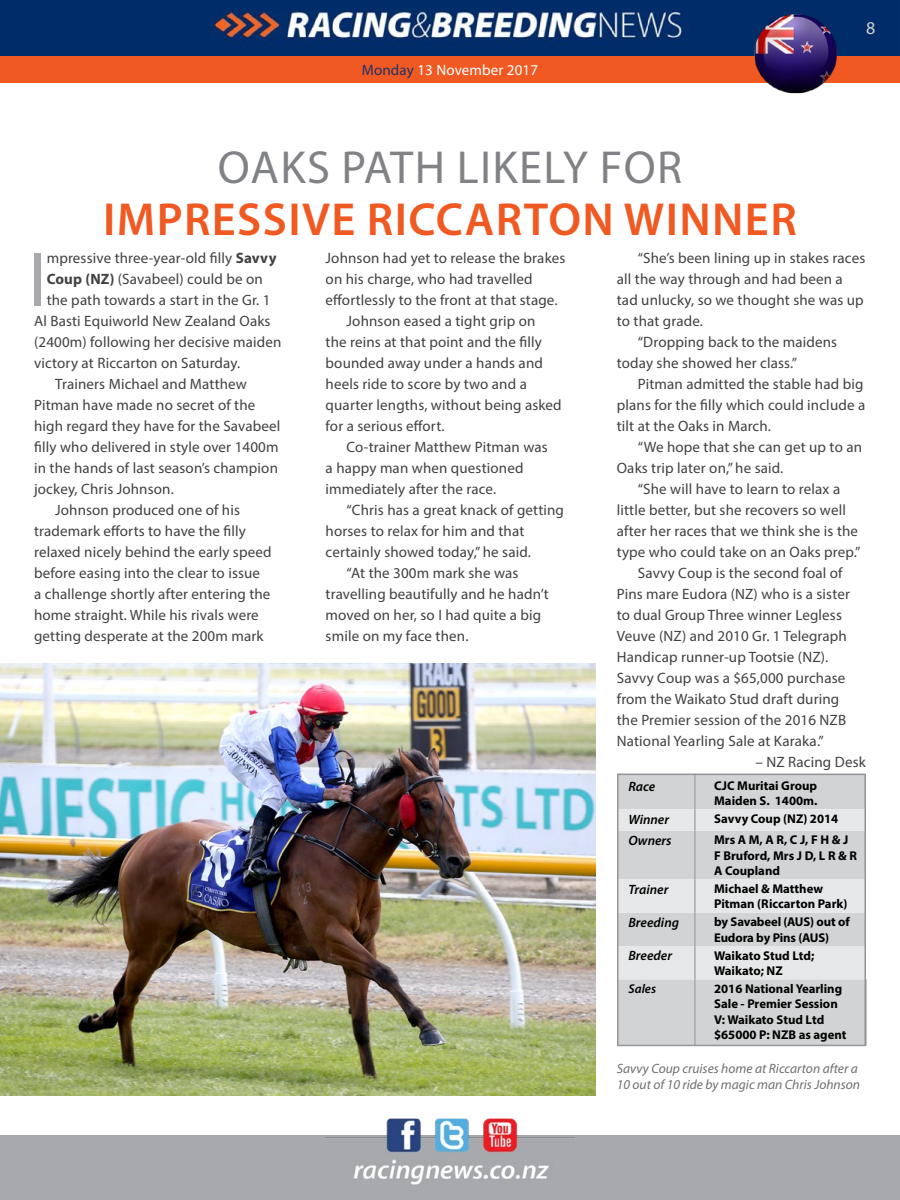
<style>
.page{position:relative;width:900px;height:1200px;background:#fff}
.page>*{position:absolute;margin:0;border:0;box-sizing:border-box;transform-origin:0 0}
.t1{font:77.25px "Myriad Pro";color:#a7a9ac}
.t2{font:600 46.5px "Myriad Pro";letter-spacing:.03em;color:#f15922}
.t3{font:46.5px "Myriad Pro";letter-spacing:.03em;color:#808285}
.t4{font:18px "Myriad Pro";color:#d1d4d4}
.t5{font:15px "Myriad Pro";letter-spacing:.01em;color:#414042}
.t6{font:15px "Myriad Pro";letter-spacing:.01em;color:#fff}
.t7{font:italic 13.5px/16.2px "Myriad Pro";color:#6d6e71}
.t8{font:italic 600 13.5px "Myriad Pro";color:#000}
.t9{font:700 12.75px/15.3px "Myriad Pro";color:#000}
.t10{font:italic 600 12.75px "Myriad Pro";color:#000}
.s1{color:#203267}
.s2{font-weight:700}
</style>
<div class="page">
<div style="left:0;top:1136px;width:900px;height:64px;background:#a7a9ac"></div>
<img style="left:325px;top:1118px;width:250px;height:67px">
<div style="left:0;top:56px;width:900px;height:27px;background:#f15922"></div>
<img style="left:0;top:0;width:900px;height:56px">
<img style="left:0;top:663px;width:596px;height:432px">
<img style="left:752px;top:12px;width:88px;height:82px">
<div style="left:620px;top:777px;width:243px;height:266px;background:#d1d3d4"></div>
<svg style="left:620px;top:809px;width:243px;height:170px;background:#dcddde"></svg>
<hr style="left:694px;top:774px;width:2px;height:35px;background:#a7a9ac">
<hr style="left:694px;top:809px;width:2px;height:22px;background:#a7a9ac">
<hr style="left:694px;top:831px;width:2px;height:48px;background:#a7a9ac">
<hr style="left:694px;top:879px;width:2px;height:34px;background:#a7a9ac">
<hr style="left:694px;top:913px;width:2px;height:33px;background:#a7a9ac">
<hr style="left:694px;top:946px;width:2px;height:33px;background:#a7a9ac">
<hr style="left:694px;top:979px;width:2px;height:67px;background:#a7a9ac">
<hr style="left:865px;top:979px;width:2px;height:67px;background:#a7a9ac">
<div style="left:617px;top:774px;width:249px;height:272px;border:2px solid #939598"></div>
<p class="t6" style="left:362px;top:61px;width:178px"><span class="s1">Monday</span> 13 November 2017</p>
<h2 class="t3" style="left:218px;top:139px;width:30px">Oak</h2>
<h2 class="t3" style="left:307px;top:139px;width:377px">s path likely for</h2>
<h2 class="t2" style="left:103px;top:190px;width:695px">IMPRESSIVE RICCARTON WINNER</h2>
<p class="t4" style="left:866px;top:17px;width:11px">8</p>
<h1 class="t1" style="left:28px;top:232px;width:8px">I</h1>
<p class="t5" style="left:47px;top:249px;width:231px">mpressive three-year-old filly <span class="s2">Savvy</span></p>
<p class="t5" style="left:47px;top:270px;width:218px"><span class="s2">Coup (NZ)</span> (Savabeel) could be on</p>
<p class="t5" style="left:47px;top:291px;width:225px">the path towards a start in the Gr. 1</p>
<p class="t5" style="left:34px;top:312px;width:238px">Al Basti Equiworld New Zealand Oaks</p>
<p class="t5" style="left:34px;top:333px;width:249px">(2400m) following her decisive maiden</p>
<p class="t5" style="left:34px;top:354px;width:208px">victory at Riccarton on Saturday.</p>
<p class="t5" style="left:55px;top:375px;width:193px">Trainers Michael and Matthew</p>
<p class="t5" style="left:34px;top:396px;width:223px">Pitman have made no secret of the</p>
<p class="t5" style="left:34px;top:417px;width:248px">high regard they have for the Savabeel</p>
<p class="t5" style="left:34px;top:438px;width:246px">filly who delivered in style over 1400m</p>
<p class="t5" style="left:34px;top:459px;width:245px">in the hands of last season’s champion</p>
<p class="t5" style="left:34px;top:480px;width:141px">jockey, Chris Johnson.</p>
<p class="t5" style="left:55px;top:501px;width:186px">Johnson produced one of his</p>
<p class="t5" style="left:34px;top:522px;width:213px">trademark efforts to have the filly</p>
<p class="t5" style="left:34px;top:543px;width:239px">relaxed nicely behind the early speed</p>
<p class="t5" style="left:34px;top:564px;width:228px">before easing into the clear to issue</p>
<p class="t5" style="left:34px;top:585px;width:238px">a challenge shortly after entering the</p>
<p class="t5" style="left:34px;top:606px;width:226px">home straight. While his rivals were</p>
<p class="t5" style="left:34px;top:627px;width:231px">getting desperate at the 200m mark</p>
<p class="t5" style="left:326px;top:249px;width:241px">Johnson had yet to release the brakes</p>
<p class="t5" style="left:326px;top:270px;width:208px">on his charge, who had travelled</p>
<p class="t5" style="left:326px;top:291px;width:233px">effortlessly to the front at that stage.</p>
<p class="t5" style="left:347px;top:312px;width:190px">Johnson eased a tight grip on</p>
<p class="t5" style="left:326px;top:333px;width:218px">the reins at that point and the filly</p>
<p class="t5" style="left:326px;top:354px;width:219px">bounded away under a hands and</p>
<p class="t5" style="left:326px;top:375px;width:203px">heels ride to score by two and a</p>
<p class="t5" style="left:326px;top:396px;width:238px">quarter lengths, without being asked</p>
<p class="t5" style="left:326px;top:417px;width:120px">for a serious effort.</p>
<p class="t5" style="left:347px;top:438px;width:203px">Co-trainer Matthew Pitman was</p>
<p class="t5" style="left:326px;top:459px;width:199px">a happy man when questioned</p>
<p class="t5" style="left:326px;top:480px;width:172px">immediately after the race.</p>
<p class="t5" style="left:347px;top:501px;width:219px">“Chris has a great knack of getting</p>
<p class="t5" style="left:326px;top:522px;width:200px">horses to relax for him and that</p>
<p class="t5" style="left:326px;top:543px;width:207px">certainly showed today,” he said.</p>
<p class="t5" style="left:347px;top:564px;width:173px">“At the 300m mark she was</p>
<p class="t5" style="left:326px;top:585px;width:225px">travelling beautifully and he hadn’t</p>
<p class="t5" style="left:326px;top:606px;width:217px">moved on her, so I had quite a big</p>
<p class="t5" style="left:326px;top:627px;width:144px">smile on my face then.</p>
<p class="t5" style="left:638px;top:249px;width:229px">“She’s been lining up in stakes races</p>
<p class="t5" style="left:617px;top:270px;width:227px">all the way through and had been a</p>
<p class="t5" style="left:617px;top:291px;width:248px">tad unlucky, so we thought she was up</p>
<p class="t5" style="left:617px;top:312px;width:88px">to that grade.</p>
<p class="t5" style="left:638px;top:333px;width:201px">“Dropping back to the maidens</p>
<p class="t5" style="left:617px;top:354px;width:182px">today she showed her class.”</p>
<p class="t5" style="left:638px;top:375px;width:227px">Pitman admitted the stable had big</p>
<p class="t5" style="left:617px;top:396px;width:250px">plans for the filly which could include a</p>
<p class="t5" style="left:617px;top:417px;width:156px">tilt at the Oaks in March.</p>
<p class="t5" style="left:638px;top:438px;width:226px">“We hope that she can get up to an</p>
<p class="t5" style="left:617px;top:459px;width:168px">Oaks trip later on,” he said.</p>
<p class="t5" style="left:638px;top:480px;width:204px">“She will have to learn to relax a</p>
<p class="t5" style="left:617px;top:501px;width:231px">little better, but she recovers so well</p>
<p class="t5" style="left:617px;top:522px;width:243px">after her races that we think she is the</p>
<p class="t5" style="left:617px;top:543px;width:245px">type who could take on an Oaks prep.”</p>
<p class="t5" style="left:638px;top:564px;width:206px">Savvy Coup is the second foal of</p>
<p class="t5" style="left:617px;top:585px;width:235px">Pins mare Eudora (NZ) who is a sister</p>
<p class="t5" style="left:617px;top:606px;width:227px">to dual Group Three winner Legless</p>
<p class="t5" style="left:617px;top:627px;width:232px">Veuve (NZ) and 2010 Gr. 1 Telegraph</p>
<p class="t5" style="left:617px;top:648px;width:213px">Handicap runner-up Tootsie (NZ).</p>
<p class="t5" style="left:617px;top:669px;width:230px">Savvy Coup was a $65,000 purchase</p>
<p class="t5" style="left:617px;top:690px;width:224px">from the Waikato Stud draft during</p>
<p class="t5" style="left:617px;top:711px;width:231px">the Premier session of the 2016 NZB</p>
<p class="t5" style="left:617px;top:732px;width:209px">National Yearling Sale at Karaka.”</p>
<p class="t5" style="left:755px;top:753px;width:112px">– NZ Racing Desk</p>
<p class="t8" style="left:629px;top:777px;width:28px">Race</p>
<p class="t9" style="left:714px;top:778px;width:105px">CJC Muritai Group<br>Maiden S. 1400m.</p>
<p class="t8" style="left:629px;top:811px;width:42px">Winner</p>
<p class="t9" style="left:714px;top:811px;width:126px">Savvy Coup (NZ) 2014</p>
<p class="t8" style="left:629px;top:832px;width:45px">Owners</p>
<p class="t9" style="left:714px;top:832px;width:144px">Mrs A M, A R, C J, F H &amp; J<br>F Bruford, Mrs J D, L R &amp; R<br>A Coupland</p>
<p class="t8" style="left:629px;top:881px;width:41px">Trainer</p>
<p class="t9" style="left:714px;top:881px;width:135px">Michael &amp; Matthew<br>Pitman (Riccarton Park)</p>
<p class="t8" style="left:629px;top:914px;width:52px">Breeding</p>
<p class="t9" style="left:714px;top:914px;width:137px">by Savabeel (AUS) out of<br>Eudora by Pins (AUS)</p>
<p class="t8" style="left:629px;top:947px;width:45px">Breeder</p>
<p class="t9" style="left:714px;top:947px;width:102px">Waikato Stud Ltd;<br>Waikato; NZ</p>
<p class="t10" style="left:629px;top:981px;width:29px">Sales</p>
<p class="t9" style="left:714px;top:981px;width:134px">2016 National Yearling<br>Sale - Premier Session<br>V: Waikato Stud Ltd $65000 P: NZB as agent</p>
<p class="t7" style="left:617px;top:1060px;width:245px">Savvy Coup cruises home at Riccarton after a<br>10 out of 10 ride by magic man Chris Johnson</p>
</div>
